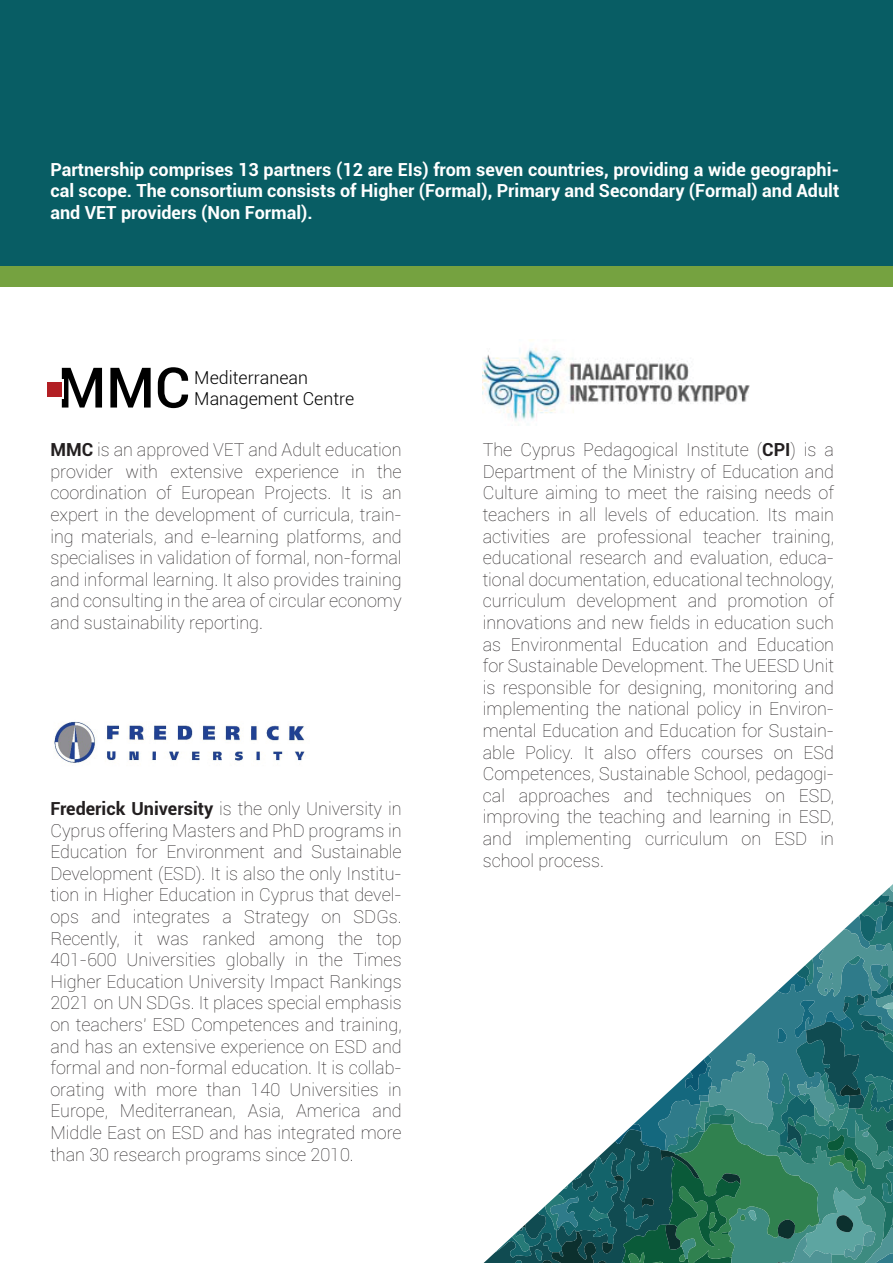
<style>
.page{position:relative;width:893px;height:1263px;background:#fff}
.page>*{position:absolute;margin:0;border:0;box-sizing:border-box;transform-origin:0 0}
.t1{font:500 55.8px "Roboto";color:#000}
.t2{font:100 18px/21.6px "Roboto";color:#231f20;text-align:justify}
.t3{font:700 18px/21.6px "Roboto";color:#fff;text-align:justify}
.t4{font:300 17.85px "Roboto";color:#000}
.s1{font-weight:700}
</style>
<div class="page">
<div style="left:0;top:265px;width:893px;height:22px;background:#75a240"></div>
<div style="left:0;top:0;width:893px;height:265px;background:#085d64"></div>
<div style="left:47px;top:382px;width:15px;height:14px;background:#b21f24"></div>
<img style="left:483px;top:340px;width:267px;height:86px">
<img style="left:53px;top:721px;width:252px;height:43px">
<svg style="left:484px;top:884px;width:409px;height:379px"></svg>
<p class="t3" style="left:50px;top:158px;width:790px">Partnership comprises 13 partners (12 are EIs) from seven countries, providing a wide geographi&shy;cal scope. The consortium consists of Higher (Formal), Primary and Secondary (Formal) and Adult and VET providers (Non Formal).</p>
<h1 class="t1" style="left:58px;top:348px;width:134px">MMC</h1>
<p class="t4" style="left:194px;top:365px;width:115px">Mediterranean</p>
<p class="t4" style="left:194px;top:386px;width:161px">Management Centre</p>
<p class="t2" style="left:50px;top:438px;width:353px"><span class="s1">MMC</span> is an approved VET and Adult education provider with extensive experience in the coordination of European Projects. It is an expert in the development of curricula, train&shy;ing materials, and e-learning platforms, and specialises in validation of formal, non-formal and informal learning. It also provides training and consulting in the area of circular economy and sustainability reporting.</p>
<p class="t2" style="left:50px;top:797px;width:353px"><span class="s1">Frederick University</span> is the only University in Cyprus offering Masters and PhD programs in Education for Environment and Sustainable Development (ESD). It is also the only Institu&shy;tion in Higher Education in Cyprus that devel&shy;ops and integrates a Strategy on SDGs.<br>Recently, it was ranked among the top 401-600 Universities globally in the Times Higher Education University Impact Rankings 2021 on UN SDGs. It places special emphasis on teachers' ESD Competences and training, and has an extensive experience on ESD and formal and non-formal education. It is collab&shy;orating with more than 140 Universities in Europe, Mediterranean, Asia, America and Middle East on ESD and has integrated more than 30 research programs since 2010.</p>
<p class="t2" style="left:483px;top:438px;width:353px">The Cyprus Pedagogical Institute (<span class="s1">CPI</span>) is a Department of the Ministry of Education and Culture aiming to meet the raising needs of teachers in all levels of education. Its main activities are professional teacher training, educational research and evaluation, educa&shy;tional documentation, educational technology, curriculum development and promotion of innovations and new fields in education such as Environmental Education and Education for Sustainable Development. The UEESD Unit is responsible for designing, monitoring and implementing the national policy in Environ&shy;mental Education and Education for Sustain&shy;able Policy. It also offers courses on ESd Competences, Sustainable School, pedagogi&shy;cal approaches and techniques on ESD, improving the teaching and learning in ESD, and implementing curriculum on ESD in school process.</p>
</div>
